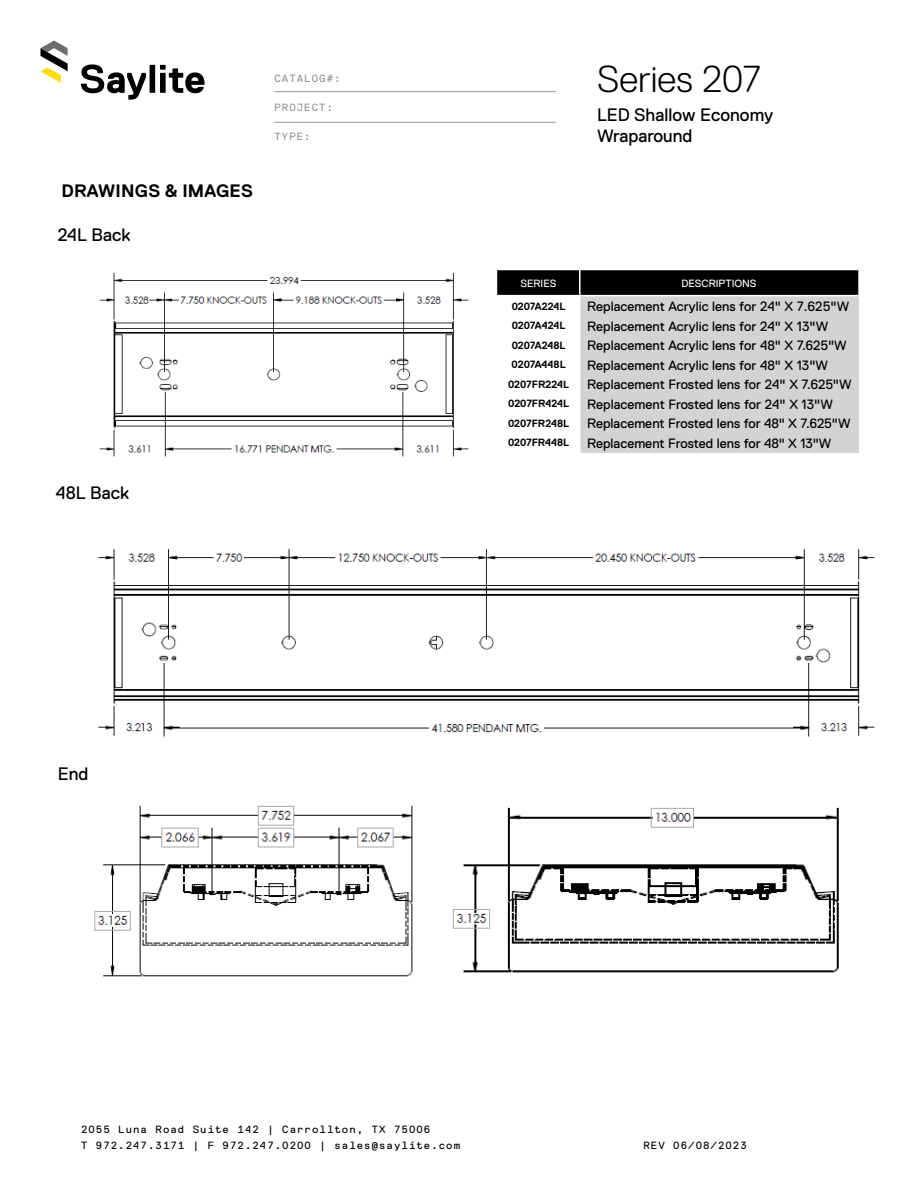
<style>
.page{position:relative;width:918px;height:1188px;background:#fff}
.page>*{position:absolute;margin:0;border:0;box-sizing:border-box;transform-origin:0 0}
.t1{font:300 37.5px "Replica Std";color:#000}
.t2{font:18px/21.6px "Replica Std";color:#000}
.t3{font:700 18px "Replica Std";letter-spacing:.01em;color:#000}
.t4{font:13.5px/19.5px "Replica Std";color:#000}
.t5{font:10.5px/16.5px "Replica Mono Std";letter-spacing:.1em;color:#000}
.t6{font:700 10.5px/19.5px "Replica Std";letter-spacing:-.01em;color:#000;text-align:center}
.t7{font:10.5px "Replica Mono Std";letter-spacing:.1em;color:#939598}
.t8{font:10.5px "Replica Std";color:#fff}
</style>
<div class="page">
<svg style="left:81px;top:64px;width:124px;height:36px"></svg>
<svg style="left:40px;top:40px;width:28px;height:43px"></svg>
<hr style="left:274px;top:122px;width:282px;height:1px;background:#939598">
<hr style="left:274px;top:91px;width:282px;height:1px;background:#939598">
<img style="left:99px;top:273px;width:370px;height:184px">
<img style="left:98px;top:549px;width:777px;height:188px">
<img style="left:94px;top:805px;width:745px;height:172px">
<svg style="left:497px;top:270px;width:361px;height:25px;background:#040404"></svg>
<div style="left:580px;top:296px;width:278px;height:157px;background:#d1d3d4"></div>
<hr style="left:579px;top:296px;width:2px;height:157px;background:#fff">
<hr style="left:579px;top:269px;width:2px;height:26px;background:#fff">
<h2 class="t3" style="left:62px;top:181px;width:193px">DRAWINGS &amp; IMAGES</h2>
<h2 class="t2" style="left:58px;top:224px;width:74px">24L Back</h2>
<h2 class="t2" style="left:56px;top:482px;width:75px">48L Back</h2>
<p class="t7" style="left:274px;top:72px;width:68px">CATALOG#:</p>
<h1 class="t1" style="left:597px;top:59px;width:165px">Series 207</h1>
<h2 class="t2" style="left:597px;top:104px;width:178px">LED Shallow Economy<br>Wraparound</h2>
<p class="t7" style="left:274px;top:102px;width:60px">PROJECT:</p>
<p class="t7" style="left:274px;top:130px;width:38px">TYPE:</p>
<p class="t8" style="left:521px;top:278px;width:37px">SERIES</p>
<p class="t8" style="left:682px;top:278px;width:76px">DESCRIPTIONS</p>
<p class="t6" style="left:508px;top:296px;width:63px">0207A224L<br>0207A424L<br>0207A248L<br>0207A448L<br>0207FR224L<br>0207FR424L<br>0207FR248L<br>0207FR448L</p>
<p class="t4" style="left:587px;top:297px;width:266px">Replacement Acrylic lens for 24" X 7.625"W Replacement Acrylic lens for 24" X 13"W Replacement Acrylic lens for 48" X 7.625"W Replacement Acrylic lens for 48" X 13"W Replacement Frosted lens for 24" X 7.625"W Replacement Frosted lens for 24" X 13"W Replacement Frosted lens for 48" X 7.625"W Replacement Frosted lens for 48" X 13"W</p>
<h2 class="t2" style="left:58px;top:763px;width:32px">End</h2>
<p class="t5" style="left:81px;top:1121px;width:381px">2055 Luna Road Suite 142 | Carrollton, TX 75006<br>T 972.247.3171 | F 972.247.0200 | sales@saylite.com</p>
<p class="t5" style="left:644px;top:1137px;width:105px">REV 06/08/2023</p>
</div>
